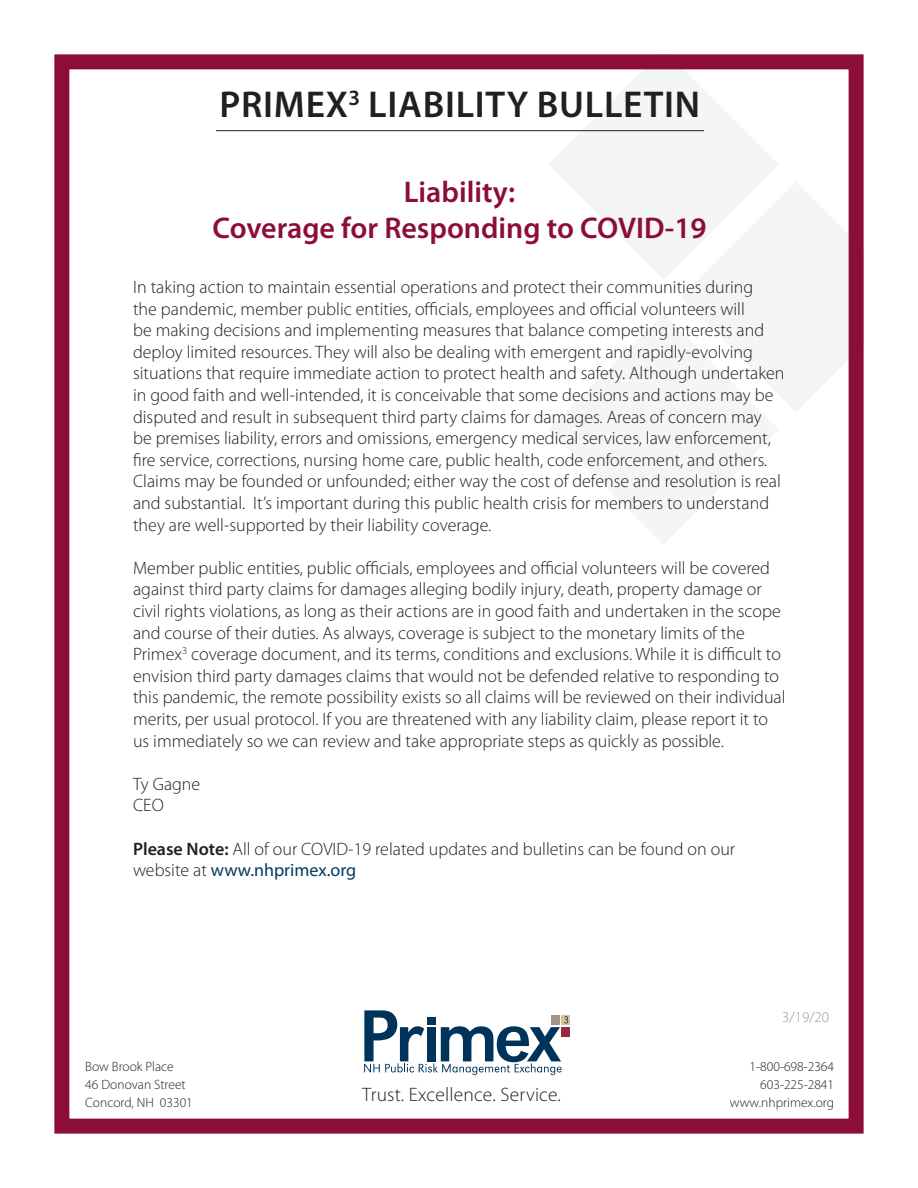
<style>
.page{position:relative;width:918px;height:1188px;background:#fff}
.page>*{position:absolute;margin:0;border:0;box-sizing:border-box;transform-origin:0 0}
.t1{font:600 37.5px "Myriad Pro";letter-spacing:.02em;color:#231f20}
.t2{font:600 30px "Myriad Pro";color:#8d0d3a}
.t3{font:300 19.5px "Myriad Pro";letter-spacing:.01em;color:#231f20}
.t4{font:300 18px/21.6px "Myriad Pro";color:#231f20}
.t5{font:300 15px "Myriad Pro";color:#a1968b}
.t6{font:300 13.5px "Myriad Pro";color:#231f20}
.s1{font-weight:600}
.s2{font-weight:400;color:#003a62}
</style>
<div class="page">
<svg style="left:681px;top:183px;width:167px;height:229px;fill:#f3f5f7"></svg>
<svg style="left:548px;top:70px;width:231px;height:210px;fill:#f3f5f7"></svg>
<svg style="left:549px;top:314px;width:230px;height:230px;fill:#f3f5f7"></svg>
<div style="left:54px;top:54px;width:810px;height:1080px;border:15px solid #8d0d3a"></div>
<div style="left:562px;top:1027px;width:8px;height:9px;background:#922a46"></div>
<svg style="left:568px;top:1015px;width:2px;height:10px"></svg>
<svg style="left:364px;top:1010px;width:204px;height:65px"></svg>
<div style="left:427px;top:1017px;width:8px;height:8px;background:#00335a"></div>
<hr style="left:216px;top:130px;width:488px;height:1px;background:#231f20">
<p class="t1" style="left:219px;top:81px;width:482px">PRIMEX<sup>3</sup> LIABILITY BULLETIN</p>
<p class="t2" style="left:404px;top:173px;width:113px">Liability:</p>
<p class="t2" style="left:213px;top:209px;width:496px">Coverage for Responding to COVID-19</p>
<p class="t4" style="left:133px;top:277px;width:653px">In taking action to maintain essential operations and protect their communities during<br>the pandemic, member public entities, officials, employees and official volunteers will<br>be making decisions and implementing measures that balance competing interests and deploy limited resources. They will also be dealing with emergent and rapidly-evolving situations that require immediate action to protect health and safety. Although undertaken in good faith and well-intended, it is conceivable that some decisions and actions may be disputed and result in subsequent third party claims for damages. Areas of concern may be premises liability, errors and omissions, emergency medical services, law enforcement, fire service, corrections, nursing home care, public health, code enforcement, and others.<br>Claims may be founded or unfounded; either way the cost of defense and resolution is real and substantial. It’s important during this public health crisis for members to understand they are well-supported by their liability coverage.</p>
<p class="t4" style="left:133px;top:557px;width:654px">Member public entities, public officials, employees and official volunteers will be covered against third party claims for damages alleging bodily injury, death, property damage or civil rights violations, as long as their actions are in good faith and undertaken in the scope and course of their duties. As always, coverage is subject to the monetary limits of the Primex<sup>3</sup> coverage document, and its terms, conditions and exclusions. While it is difficult to envision third party damages claims that would not be defended relative to responding to this pandemic, the remote possibility exists so all claims will be reviewed on their individual merits, per usual protocol. If you are threatened with any liability claim, please report it to us immediately so we can review and take appropriate steps as quickly as possible.</p>
<p class="t4" style="left:133px;top:773px;width:69px">Ty Gagne</p>
<p class="t4" style="left:133px;top:795px;width:32px">CEO</p>
<p class="t4" style="left:133px;top:838px;width:604px"><span class="s1">Please Note:</span> All of our COVID-19 related updates and bulletins can be found on our website at <span class="s2">www.nhprimex.org</span></p>
<p class="t5" style="left:782px;top:1009px;width:49px">3/19/20</p>
<p class="t6" style="left:85px;top:1060px;width:90px">Bow Brook Place</p>
<p class="t6" style="left:750px;top:1060px;width:86px">1-800-698-2364</p>
<p class="t6" style="left:85px;top:1078px;width:102px">46 Donovan Street</p>
<p class="t6" style="left:760px;top:1078px;width:75px">603-225-2841</p>
<p class="t6" style="left:85px;top:1096px;width:109px">Concord, NH 03301</p>
<p class="t6" style="left:730px;top:1096px;width:106px">www.nhprimex.org</p>
<p class="t3" style="left:362px;top:1084px;width:200px">Trust. Excellence. Service.</p>
</div>
